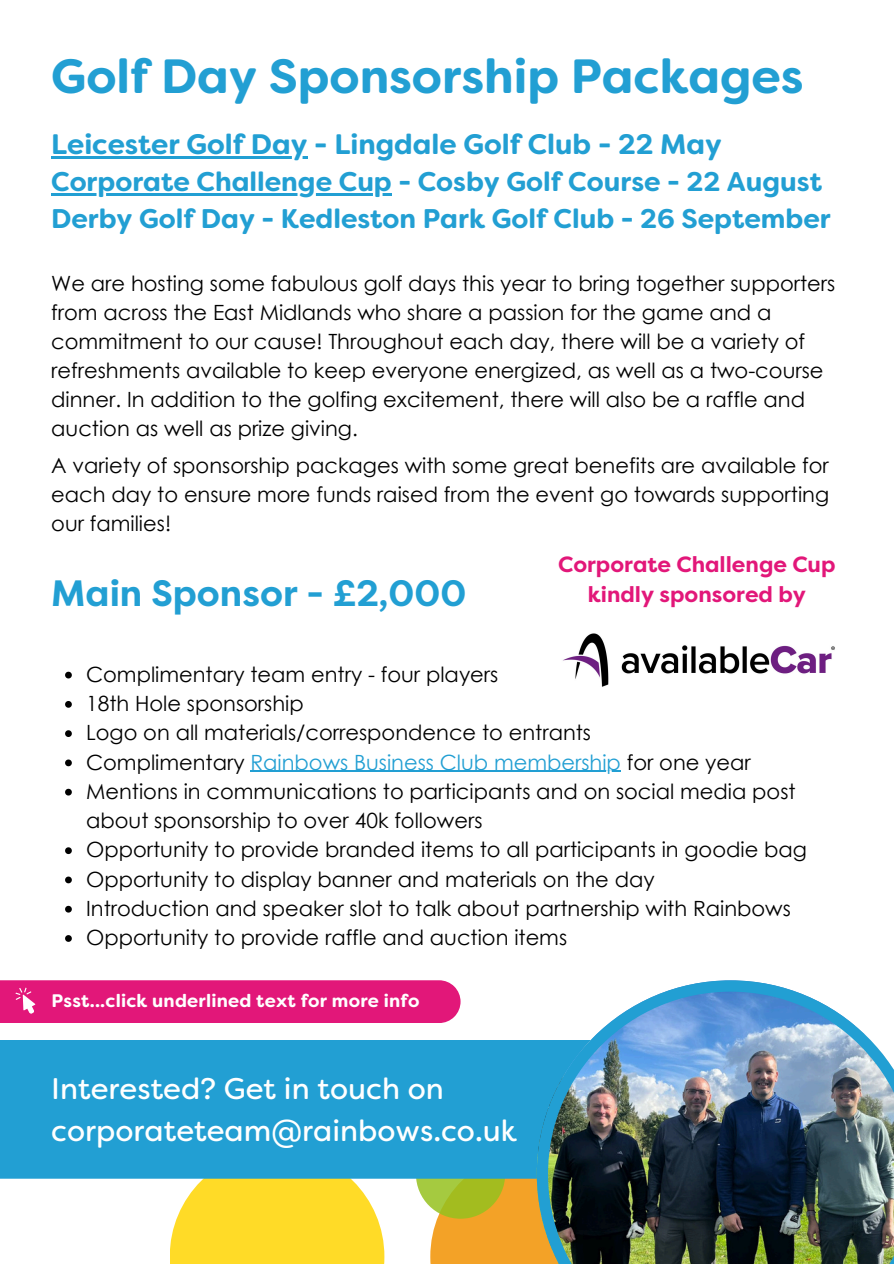
<style>
.page{position:relative;width:894px;height:1264px;background:#fff}
.page>*{position:absolute;margin:0;border:0;box-sizing:border-box;transform-origin:0 0}
.t1{font:700 48px "Filson Soft";color:#229fd3}
.t2{font:700 36.6px "Filson Pro";color:#229fd3}
.t3{font:29.85px/41.7px "Filson Soft W03";color:#fff}
.t4{font:700 28.2px "Filson Soft";color:#229fd3}
.t5{font:700 27px/37.2px "Filson Soft";color:#229fd3}
.t6{font:700 21.9px/30.3px "Filson Pro";color:#e21779;text-align:center}
.t7{font:21px/29px "Century Gothic";color:#000}
.t8{font:21px "Century Gothic";color:#229fd3}
.t9{font:700 18.15px "Filson Soft";letter-spacing:.01em;color:#fff}
.s1{color:#000}
</style>
<div class="page">
<svg style="left:65px;top:671px;width:7px;height:7px"></svg>
<svg style="left:65px;top:701px;width:7px;height:6px"></svg>
<svg style="left:65px;top:730px;width:7px;height:7px"></svg>
<svg style="left:65px;top:759px;width:7px;height:7px"></svg>
<hr style="left:250px;top:770px;width:370px;height:2px;background:#229fd3">
<svg style="left:65px;top:788px;width:7px;height:7px"></svg>
<svg style="left:65px;top:847px;width:7px;height:7px"></svg>
<svg style="left:65px;top:876px;width:7px;height:7px"></svg>
<svg style="left:65px;top:905px;width:7px;height:7px"></svg>
<svg style="left:65px;top:935px;width:7px;height:6px"></svg>
<div style="left:430px;top:1149px;width:214px;height:114px;background:#f3a227"></div>
<svg style="left:170px;top:1178px;width:214px;height:85px;background:#fddd3b"></svg>
<svg style="left:416px;top:1129px;width:89px;height:89px;background:#a0bf2e"></svg>
<div style="left:0;top:1040px;width:536px;height:138px;background:#229fd3"></div>
<img style="left:536px;top:980px;width:357px;height:283px">
<img style="left:563px;top:633px;width:272px;height:54px">
<hr style="left:51px;top:156px;width:256px;height:2px;background:#229fd3">
<hr style="left:51px;top:193px;width:340px;height:3px;background:#229fd3">
<div style="left:0;top:980px;width:460px;height:43px;background:#e21779"></div>
<p class="t1" style="left:51px;top:45px;width:753px">Golf Day Sponsorship Packages</p>
<p class="t4" style="left:51px;top:126px;width:672px">Leicester Golf Day - Lingdale Golf Club - 22 May</p>
<p class="t5" style="left:51px;top:163px;width:781px">Corporate Challenge Cup - Cosby Golf Course - 22 August<br>Derby Golf Day - Kedleston Park Golf Club - 26 September</p>
<p class="t7" style="left:51px;top:268px;width:785px">We are hosting some fabulous golf days this year to bring together supporters from across the East Midlands who share a passion for the game and a commitment to our cause! Throughout each day, there will be a variety of refreshments available to keep everyone energized, as well as a two-course dinner. In addition to the golfing excitement, there will also be a raffle and auction as well as prize giving.</p>
<p class="t7" style="left:51px;top:450px;width:779px;text-align:justify">A variety of sponsorship packages with some great benefits are available for each day to ensure more funds raised from the event go towards supporting our families!</p>
<p class="t2" style="left:51px;top:573px;width:416px">Main Sponsor - £2,000</p>
<p class="t6" style="left:558px;top:549px;width:279px">Corporate Challenge Cup kindly sponsored by</p>
<h1 class="t7" style="left:86px;top:659px;width:413px">Complimentary team entry - four players</h1>
<h3 class="t7" style="left:86px;top:688px;width:219px">18th Hole sponsorship</h3>
<h6 class="t7" style="left:86px;top:717px;width:506px">Logo on all materials/correspondence to entrants</h6>
<h6 class="t8" style="left:86px;top:748px;width:666px"><span class="s1">Complimentary</span> Rainbows Business Club membership <span class="s1">for one year</span></h6>
<h5 class="t7" style="left:86px;top:776px;width:710px">Mentions in communications to participants and on social media post</h5>
<h2 class="t7" style="left:86px;top:805px;width:722px">about sponsorship to over 40k followers<br>Opportunity to provide branded items to all participants in goodie bag</h2>
<p class="t7" style="left:86px;top:864px;width:570px">Opportunity to display banner and materials on the day</p>
<p class="t7" style="left:86px;top:893px;width:706px">Introduction and speaker slot to talk about partnership with Rainbows</p>
<p class="t7" style="left:86px;top:922px;width:482px">Opportunity to provide raffle and auction items</p>
<p class="t9" style="left:52px;top:988px;width:369px">Psst...click underlined text for more info</p>
<p class="t3" style="left:51px;top:1068px;width:467px">Interested? Get in touch on corporateteam@rainbows.co.uk</p>
</div>
